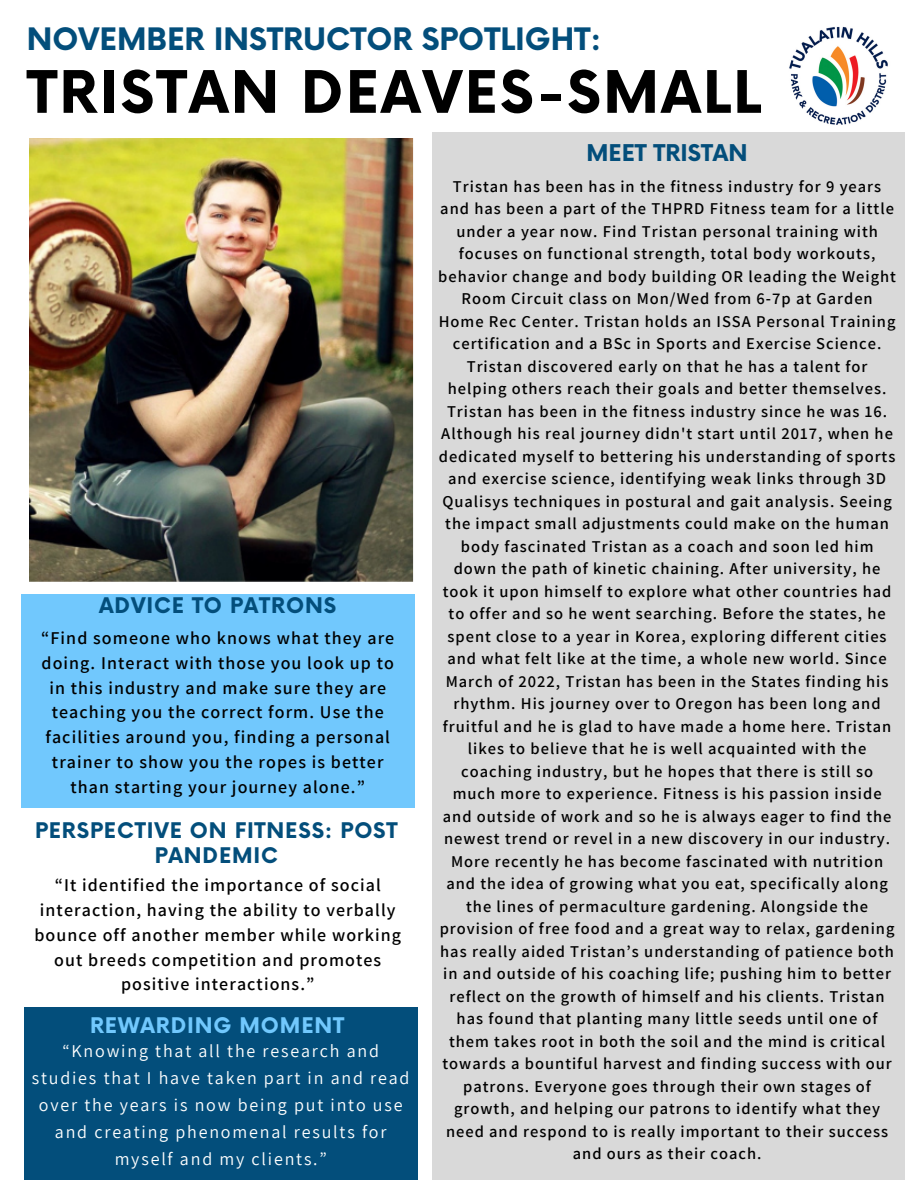
<style>
.page{position:relative;width:918px;height:1188px;background:#fff}
.page>*{position:absolute;margin:0;border:0;box-sizing:border-box;transform-origin:0 0}
.t1{font:700 57px "Now";letter-spacing:.04em;color:#000}
.t2{font:700 30.15px "Now";color:#034e7b}
.t3{font:700 22.5px "Now";color:#034e7b}
.t4{font:700 21px/24.8px "Now";letter-spacing:.04em;color:#034e7b;text-align:center}
.t5{font:700 21px "Now";letter-spacing:.04em;color:#71c8fd}
.t6{font:600 18px/24.8px "Assistant";letter-spacing:.06em;color:#000;text-align:center}
.t7{font:18px/27px "Assistant";letter-spacing:.1em;color:#fff;text-align:center}
.t8{font:600 16.5px/22.5px "Assistant";letter-spacing:.06em;color:#000;text-align:center}
</style>
<div class="page">
<div style="left:433px;top:133px;width:472px;height:1047px;background:#d9d9d9"></div>
<img style="left:789px;top:26px;width:99px;height:99px">
<div style="left:24px;top:1007px;width:393px;height:173px;background:#034e7b"></div>
<div style="left:21px;top:594px;width:393px;height:213px;background:#71c8fd"></div>
<img style="left:29px;top:138px;width:385px;height:443px">
<p class="t2" style="left:27px;top:23px;width:576px">NOVEMBER INSTRUCTOR SPOTLIGHT:</p>
<p class="t1" style="left:27px;top:62px;width:736px">TRISTAN DEAVES-SMALL</p>
<p class="t4" style="left:99px;top:594px;width:239px">ADVICE TO PATRONS</p>
<p class="t6" style="left:41px;top:625px;width:355px">“Find someone who knows what they are doing. Interact with those you look up to in this industry and make sure they are teaching you the correct form. Use the facilities around you, finding a personal trainer to show you the ropes is better than starting your journey alone.”</p>
<p class="t4" style="left:35px;top:819px;width:364px">PERSPECTIVE ON FITNESS: POST<br>PANDEMIC</p>
<p class="t6" style="left:34px;top:872px;width:368px">“It identified the importance of social interaction, having the ability to verbally bounce off another member while working out breeds competition and promotes positive interactions.”</p>
<p class="t5" style="left:90px;top:1014px;width:256px">REWARDING MOMENT</p>
<p class="t7" style="left:32px;top:1037px;width:379px">“Knowing that all the research and studies that I have taken part in and read over the years is now being put into use and creating phenomenal results for myself and my clients.”</p>
<p class="t3" style="left:587px;top:141px;width:163px">MEET TRISTAN</p>
<p class="t8" style="left:438px;top:175px;width:459px">Tristan has been has in the fitness industry for 9 years and has been a part of the THPRD Fitness team for a little under a year now. Find Tristan personal training with focuses on functional strength, total body workouts, behavior change and body building OR leading the Weight Room Circuit class on Mon/Wed from 6-7p at Garden Home Rec Center. Tristan holds an ISSA Personal Training certification and a BSc in Sports and Exercise Science.<br>Tristan discovered early on that he has a talent for helping others reach their goals and better themselves.<br>Tristan has been in the fitness industry since he was 16.<br>Although his real journey didn't start until 2017, when he dedicated myself to bettering his understanding of sports and exercise science, identifying weak links through 3D Qualisys techniques in postural and gait analysis. Seeing the impact small adjustments could make on the human body fascinated Tristan as a coach and soon led him down the path of kinetic chaining. After university, he took it upon himself to explore what other countries had to offer and so he went searching. Before the states, he spent close to a year in Korea, exploring different cities and what felt like at the time, a whole new world. Since March of 2022, Tristan has been in the States finding his rhythm. His journey over to Oregon has been long and fruitful and he is glad to have made a home here. Tristan likes to believe that he is well acquainted with the coaching industry, but he hopes that there is still so much more to experience. Fitness is his passion inside and outside of work and so he is always eager to find the newest trend or revel in a new discovery in our industry.<br>More recently he has become fascinated with nutrition and the idea of growing what you eat, specifically along the lines of permaculture gardening. Alongside the provision of free food and a great way to relax, gardening has really aided Tristan’s understanding of patience both in and outside of his coaching life; pushing him to better reflect on the growth of himself and his clients. Tristan has found that planting many little seeds until one of them takes root in both the soil and the mind is critical towards a bountiful harvest and finding success with our patrons. Everyone goes through their own stages of growth, and helping our patrons to identify what they need and respond to is really important to their success and ours as their coach.</p>
</div>
